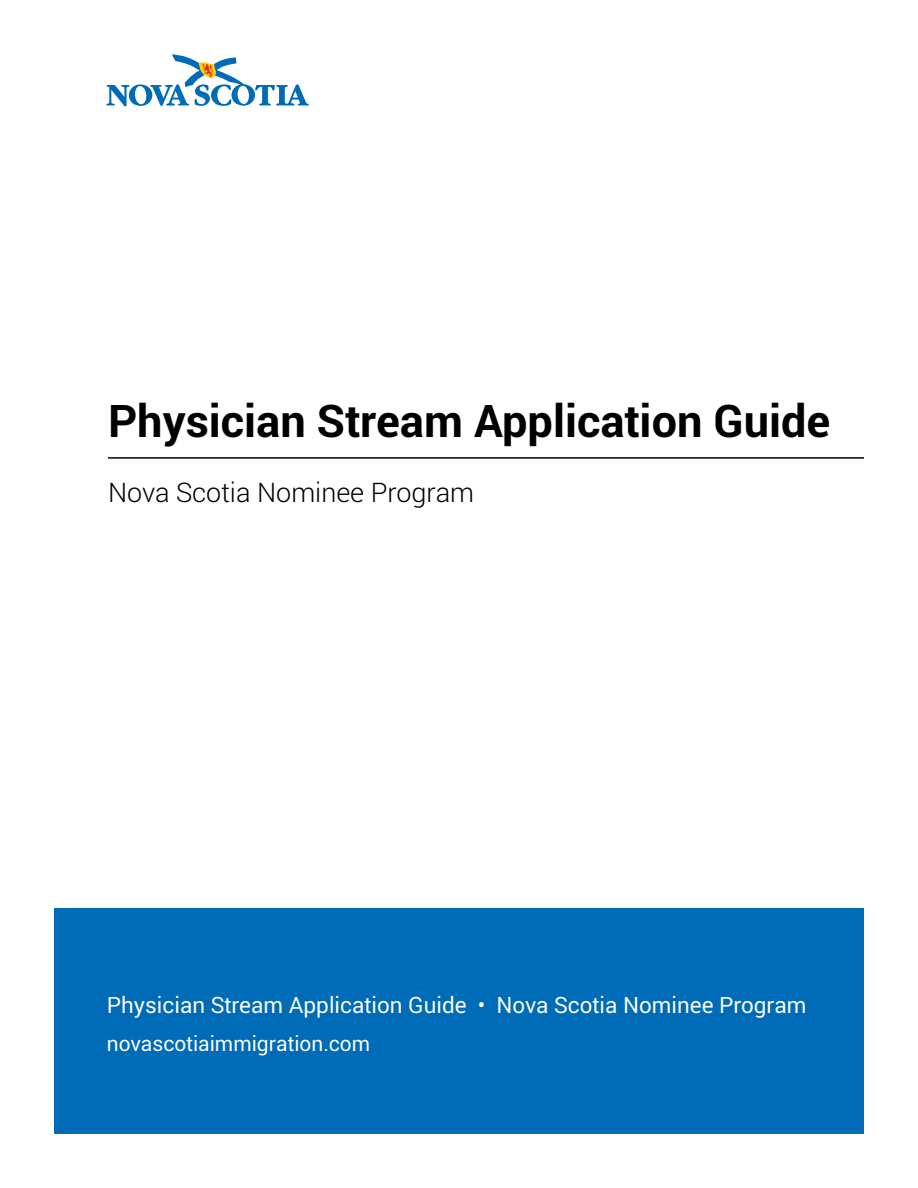
<style>
.page{position:relative;width:918px;height:1188px;background:#fff}
.page>*{position:absolute;margin:0;border:0;box-sizing:border-box;transform-origin:0 0}
.t1{font:700 45px "Roboto";color:#000}
.t2{font:300 27px "Roboto";color:#000}
.t3{font:22.5px "Roboto";color:#fff}
.t4{font:21px "Roboto";color:#fff}
</style>
<div class="page">
<div style="left:54px;top:908px;width:810px;height:226px;background:#006bb7"></div>
<svg style="left:106px;top:54px;width:203px;height:52px"></svg>
<hr style="left:108px;top:457px;width:756px;height:2px;background:#000">
<h1 class="t1" style="left:108px;top:390px;width:724px">Physician Stream Application Guide</h1>
<p class="t2" style="left:108px;top:474px;width:368px">Nova Scotia Nominee Program</p>
<p class="t3" style="left:107px;top:989px;width:701px">Physician Stream Application Guide • Nova Scotia Nominee Program</p>
<p class="t4" style="left:107px;top:1029px;width:265px">novascotiaimmigration.com</p>
</div>
